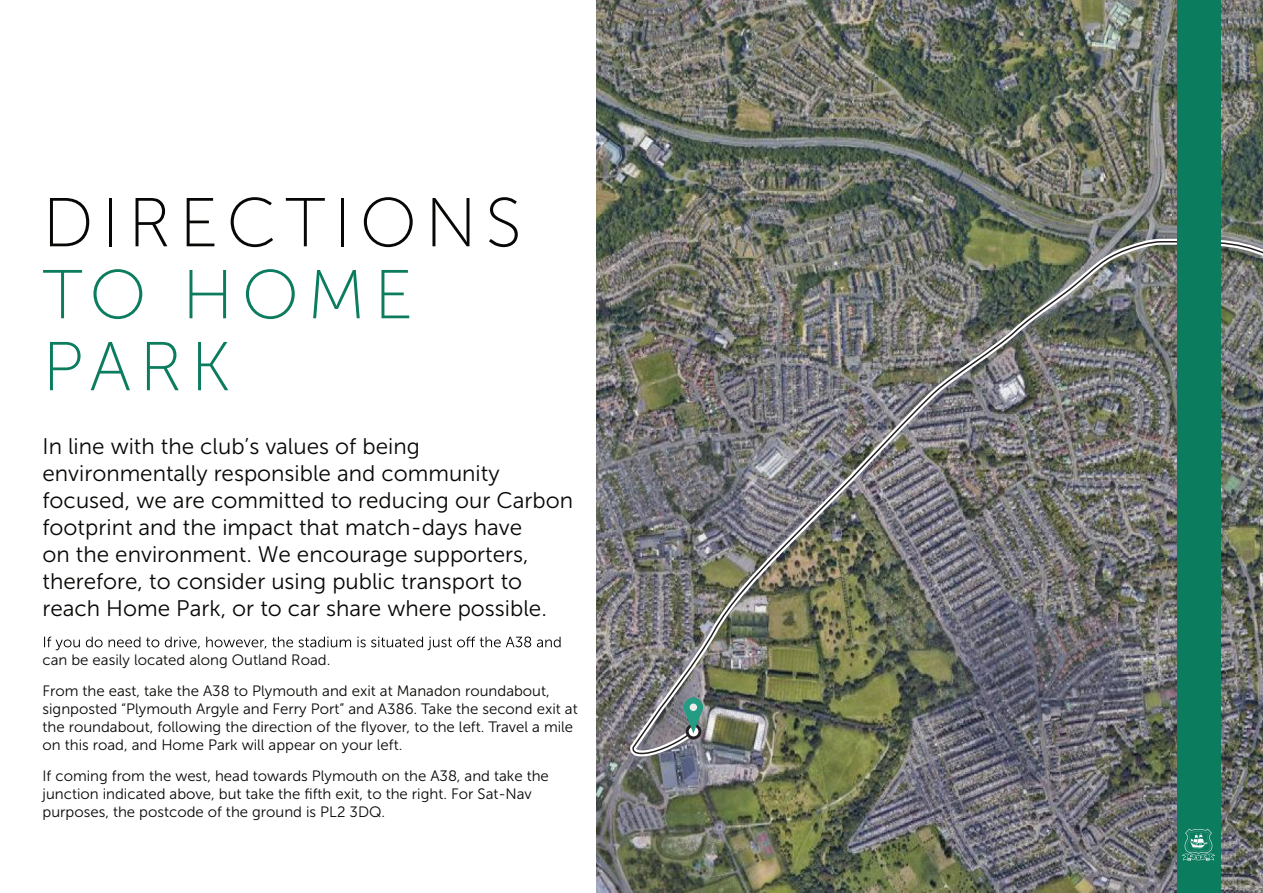
<style>
.page{position:relative;width:1263px;height:893px;background:#fff}
.page>*{position:absolute;margin:0;border:0;box-sizing:border-box;transform-origin:0 0}
.t1{font:69px "Museo Sans 100";letter-spacing:.12em;color:#080705}
.t2{font:69px/72px "Museo Sans 100";letter-spacing:.12em;color:#0c7c5f}
.t3{font:22.5px/27px "Museo Sans 300";color:#080705}
.t4{font:15px/18px "Museo Sans 300";color:#080705}
</style>
<div class="page">
<img style="left:596px;top:0;width:667px;height:893px">
<img style="left:632px;top:241px;width:631px;height:513px">
<svg style="left:684px;top:697px;width:19px;height:42px"></svg>
<div style="left:690px;top:703px;width:7px;height:8px;background:#ebebea;border-radius:50%"></div>
<svg style="left:44px;top:636px;width:517px;height:14px"></svg>
<div style="left:1177px;top:0;width:43px;height:893px;background:#0c7c5f"></div>
<svg style="left:1182px;top:829px;width:33px;height:32px"></svg>
<h1 class="t1" style="left:43px;top:186px;width:481px">DIRECTIONS</h1>
<h1 class="t2" style="left:43px;top:259px;width:372px">TO HOME<br>PARK</h1>
<p class="t3" style="left:43px;top:433px;width:532px">In line with the club’s values of being environmentally responsible and community focused, we are committed to reducing our Carbon footprint and the impact that match-days have<br>on the environment. We encourage supporters, therefore, to consider using public transport to reach Home Park, or to car share where possible.</p>
<p class="t4" style="left:43px;top:645px;width:509px;line-height:30.8px">can be easily located along Outland Road.<br>From the east, take the A38 to Plymouth and exit at Manadon roundabout,</p>
<p class="t4" style="left:43px;top:700px;width:537px">signposted “Plymouth Argyle and Ferry Port” and A386. Take the second exit at the roundabout, following the direction of the flyover, to the left. Travel a mile on this road, and Home Park will appear on your left.</p>
<p class="t4" style="left:43px;top:767px;width:508px">If coming from the west, head towards Plymouth on the A38, and take the junction indicated above, but take the fifth exit, to the right. For Sat-Nav purposes, the postcode of the ground is PL2 3DQ.</p>
</div>
